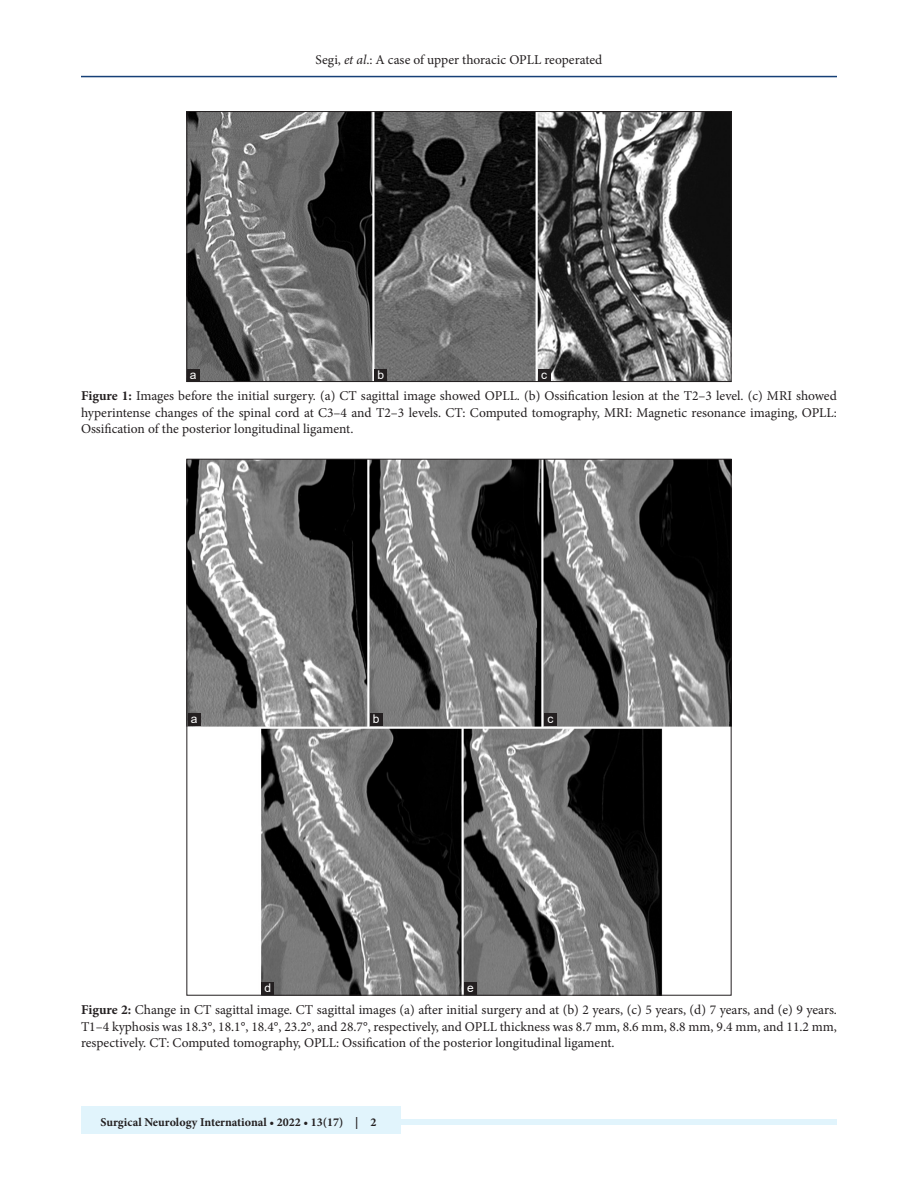
<style>
.page{position:relative;width:918px;height:1188px;background:#fff}
.page>*{position:absolute;margin:0;border:0;box-sizing:border-box;transform-origin:0 0}
.FGC{font:13.5px/16.5px "Minion Pro";color:#231f20;text-align:justify}
.JF{font:700 12px "Minion Pro";color:#231f20}
.LABEL{font:12px "Arial";color:#fff}
.s1{font-style:italic}
.s2{font-weight:700}
</style>
<div class="page">
<hr style="left:81px;top:76px;width:756px;height:1px;background:#164077">
<div style="left:81px;top:1119px;width:756px;height:6px;background:#e1f4fc"></div>
<div style="left:81px;top:1106px;width:319px;height:28px;background:#e1f4fc"></div>
<img style="left:189px;top:113px;width:540px;height:267px">
<div style="left:187px;top:111px;width:544px;height:271px;border:1px solid #231f20"></div>
<div style="left:187px;top:369px;width:13px;height:13px;background:#231f20"></div>
<div style="left:374px;top:369px;width:13px;height:13px;background:#231f20"></div>
<div style="left:538px;top:369px;width:13px;height:13px;background:#231f20"></div>
<img style="left:189px;top:461px;width:540px;height:532px">
<div style="left:188px;top:713px;width:12px;height:13px;background:#231f20"></div>
<div style="left:370px;top:713px;width:13px;height:13px;background:#231f20"></div>
<div style="left:261px;top:982px;width:13px;height:13px;background:#231f20"></div>
<div style="left:464px;top:982px;width:13px;height:13px;background:#231f20"></div>
<div style="left:544px;top:713px;width:13px;height:13px;background:#231f20"></div>
<p class="FGC" style="left:316px;top:51px;width:288px">Segi, <span class="s1">et al</span>.: A case of upper thoracic OPLL reoperated</p>
<p class="LABEL" style="left:190px;top:366px;width:8px">a</p>
<p class="LABEL" style="left:377px;top:366px;width:8px">b</p>
<p class="LABEL" style="left:541px;top:366px;width:7px">c</p>
<p class="FGC" style="left:81px;top:388px;width:757px"><span class="s2">Figure 1:</span> Images before the initial surgery. (a) CT sagittal image showed OPLL. (b) Ossification lesion at the T2–3 level. (c) MRI showed hyperintense changes of the spinal cord at C3–4 and T2–3 levels. CT: Computed tomography, MRI: Magnetic resonance imaging, OPLL:<br>Ossification of the posterior longitudinal ligament.</p>
<p class="LABEL" style="left:191px;top:710px;width:8px">a</p>
<p class="LABEL" style="left:373px;top:710px;width:8px">b</p>
<p class="LABEL" style="left:547px;top:710px;width:7px">c</p>
<p class="LABEL" style="left:264px;top:980px;width:8px">d</p>
<p class="LABEL" style="left:467px;top:980px;width:8px">e</p>
<p class="FGC" style="left:81px;top:1002px;width:758px"><span class="s2">Figure 2:</span> Change in CT sagittal image. CT sagittal images (a) after initial surgery and at (b) 2 years, (c) 5 years, (d) 7 years, and (e) 9 years.<br>T1–4 kyphosis was 18.3°, 18.1°, 18.4°, 23.2°, and 28.7°, respectively, and OPLL thickness was 8.7 mm, 8.6 mm, 8.8 mm, 9.4 mm, and 11.2 mm, respectively. CT: Computed tomography, OPLL: Ossification of the posterior longitudinal ligament.</p>
<p class="JF" style="left:100px;top:1113px;width:278px">Surgical Neurology International • 2022 • 13(17) | 2</p>
</div>
